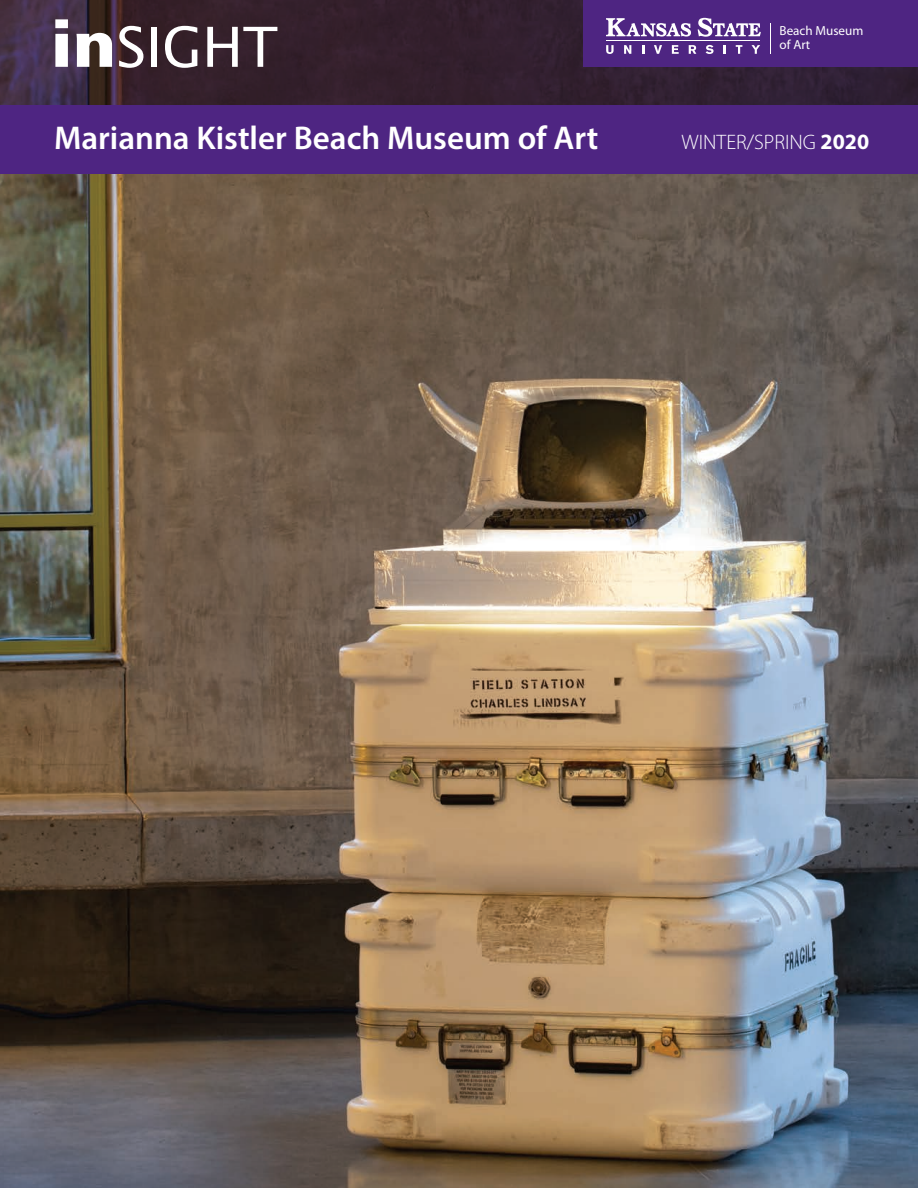
<style>
.page{position:relative;width:918px;height:1188px;background:#fff}
.page>*{position:absolute;margin:0;border:0;box-sizing:border-box;transform-origin:0 0}
.t1{font:55.35px "Lucida Sans Unicode";color:#fff}
.t2{font:600 33px "Myriad Pro";color:#fff}
.t3{font:300 21px "Myriad Pro";color:#fff}
.t4{font:13.2px/13.2px "Myriad Pro";color:#fff}
.s1{font-family:"Univers";font-weight:900;font-size:65.7px}
.s2{font-weight:700;font-size:21.9px}
</style>
<div class="page">
<img style="left:0;top:174px;width:918px;height:1014px">
<svg style="left:0;top:0;width:918px;height:105px;background:#352231"></svg>
<div style="left:0;top:105px;width:918px;height:69px;background:#4e2582"></div>
<div style="left:583px;top:0;width:335px;height:66px;background:#4e2582"></div>
<hr style="left:770px;top:23px;width:1px;height:31px;background:#fff">
<hr style="left:606px;top:40px;width:154px;height:1px;background:#fff">
<svg style="left:606px;top:18px;width:85px;height:19px"></svg>
<svg style="left:698px;top:18px;width:63px;height:19px"></svg>
<svg style="left:606px;top:45px;width:8px;height:9px"></svg>
<svg style="left:624px;top:45px;width:7px;height:9px"></svg>
<svg style="left:642px;top:45px;width:2px;height:9px"></svg>
<svg style="left:654px;top:45px;width:8px;height:9px"></svg>
<svg style="left:672px;top:45px;width:7px;height:9px"></svg>
<svg style="left:689px;top:45px;width:7px;height:9px"></svg>
<svg style="left:706px;top:45px;width:8px;height:9px"></svg>
<svg style="left:724px;top:45px;width:2px;height:9px"></svg>
<svg style="left:736px;top:45px;width:6px;height:9px"></svg>
<svg style="left:751px;top:45px;width:9px;height:9px"></svg>
<h1 class="t1" style="left:51px;top:3px;width:229px"><span class="s1">in</span>SIGHT</h1>
<p class="t4" style="left:780px;top:24px;width:85px">Beach Museum of Art</p>
<p class="t2" style="left:54px;top:117px;width:546px">Marianna Kistler Beach Museum of Art</p>
<p class="t3" style="left:682px;top:130px;width:189px">WINTER/SPRING <span class="s2">2020</span></p>
</div>
